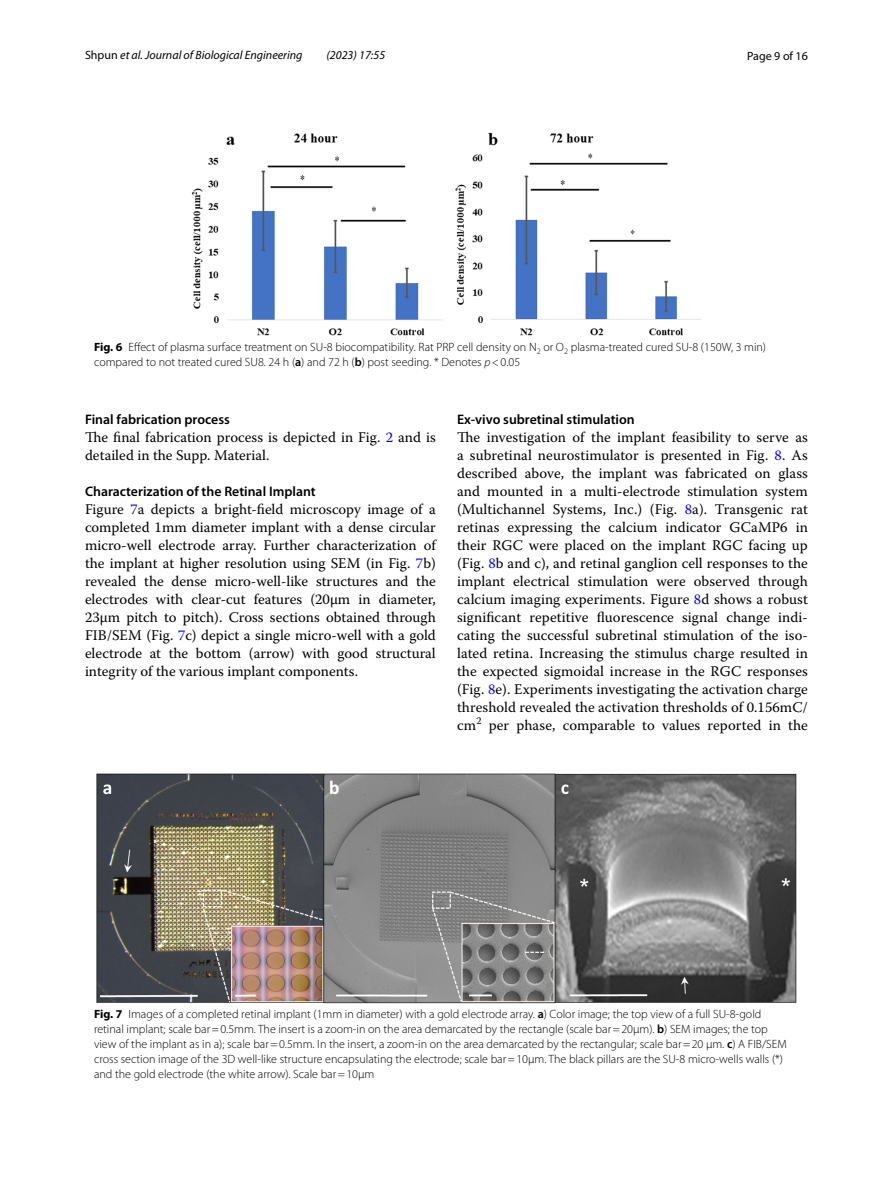
<style>
.page{position:relative;width:893px;height:1187px;background:#fff}
.page>*{position:absolute;margin:0;border:0;box-sizing:border-box;transform-origin:0 0}
.t1{font:14.7px/18px "Warnock Pro";color:#000;text-align:justify}
.t2{font:600 13.8px "Myriad Pro";color:#000}
.t3{font:300 12px/15px "Myriad Pro";color:#000}
.t4{font:italic 12px "Myriad Pro";color:#000}
.t5{font:12px "Myriad Pro";color:#000}
.s1{font-style:normal}
.s2{font-weight:700}
.s3{font-weight:600}
.s4{font-style:italic}
.s5{color:#00f}
</style>
<div class="page">
<img style="left:191px;top:133px;width:510px;height:202px">
<img style="left:96px;top:773px;width:701px;height:230px">
<p class="t4" style="left:85px;top:48px;width:219px"><span class="s1">Shpun</span> et al. Journal of Biological Engineering</p>
<p class="t4" style="left:326px;top:48px;width:60px">(2023) 17:55</p>
<p class="t5" style="left:747px;top:48px;width:62px">Page 9 of 16</p>
<p class="t3" style="left:94px;top:339px;width:674px"><span class="s2">Fig. 6</span> Effect of plasma surface treatment on SU-8 biocompatibility. Rat PRP cell density on -N<sub>2</sub> or -O<sub>2</sub> plasma-treated cured SU-8 (150W, 3 min) compared to not treated cured SU8. 24 h (<span class="s3">a</span>) and 72 h (<span class="s3">b</span>) post seeding. * Denotes <span class="s4">p</span>&lt;0.05</p>
<p class="t2" style="left:85px;top:410px;width:146px">Final fabrication process</p>
<p class="t1" style="left:85px;top:427px;width:352px">The final fabrication process is depicted in Fig. <span class="s5">2</span> and is detailed in the Supp. Material.</p>
<p class="t2" style="left:85px;top:482px;width:232px">Characterization of the Retinal Implant</p>
<p class="t1" style="left:85px;top:499px;width:352px">Figure <span class="s5">7</span>a depicts a bright-field microscopy image of a completed 1mm diameter implant with a dense circular micro-well electrode array. Further characterization of the implant at higher resolution using SEM (in Fig. <span class="s5">7</span>b) revealed the dense micro-well-like structures and the electrodes with clear-cut features (20μm in diameter, 23μm pitch to pitch). Cross sections obtained through FIB/SEM (Fig. <span class="s5">7</span>c) depict a single micro-well with a gold electrode at the bottom (arrow) with good structural integrity of the various implant components.</p>
<p class="t2" style="left:457px;top:410px;width:179px">Ex‑vivo subretinal stimulation</p>
<p class="t1" style="left:457px;top:427px;width:352px">The investigation of the implant feasibility to serve as a subretinal neurostimulator is presented in Fig. <span class="s5">8</span>. As described above, the implant was fabricated on glass and mounted in a multi-electrode stimulation system (Multichannel Systems, Inc.) (Fig. <span class="s5">8</span>a). Transgenic rat retinas expressing the calcium indicator GCaMP6 in their RGC were placed on the implant RGC facing up (Fig. <span class="s5">8</span>b and c), and retinal ganglion cell responses to the implant electrical stimulation were observed through calcium imaging experiments. Figure <span class="s5">8</span>d shows a robust significant repetitive fluorescence signal change indi&shy;cating the successful subretinal stimulation of the iso&shy;lated retina. Increasing the stimulus charge resulted in the expected sigmoidal increase in the RGC responses (Fig. <span class="s5">8</span>e). Experiments investigating the activation charge threshold revealed the activation thresholds of 0.156mC/ cm<sup>2</sup> per phase, comparable to values reported in the</p>
<p class="t3" style="left:94px;top:1006px;width:694px"><span class="s2">Fig. 7</span> Images of a completed retinal implant (1mm in diameter) with a gold electrode array. <span class="s3">a</span>) Color image; the top view of a full SU-8-gold retinal implant; scale bar=0.5mm. The insert is a zoom-in on the area demarcated by the rectangle (scale bar=20µm). <span class="s3">b</span>) SEM images; the top view of the implant as in a); scale bar=0.5mm. In the insert, a zoom-in on the area demarcated by the rectangular; scale bar=20 µm. <span class="s3">c</span>) A FIB/SEM cross section image of the 3D well-like structure encapsulating the electrode; scale bar=10µm. The black pillars are the SU-8 micro-wells walls (*) and the gold electrode (the white arrow). Scale bar=10µm</p>
</div>
